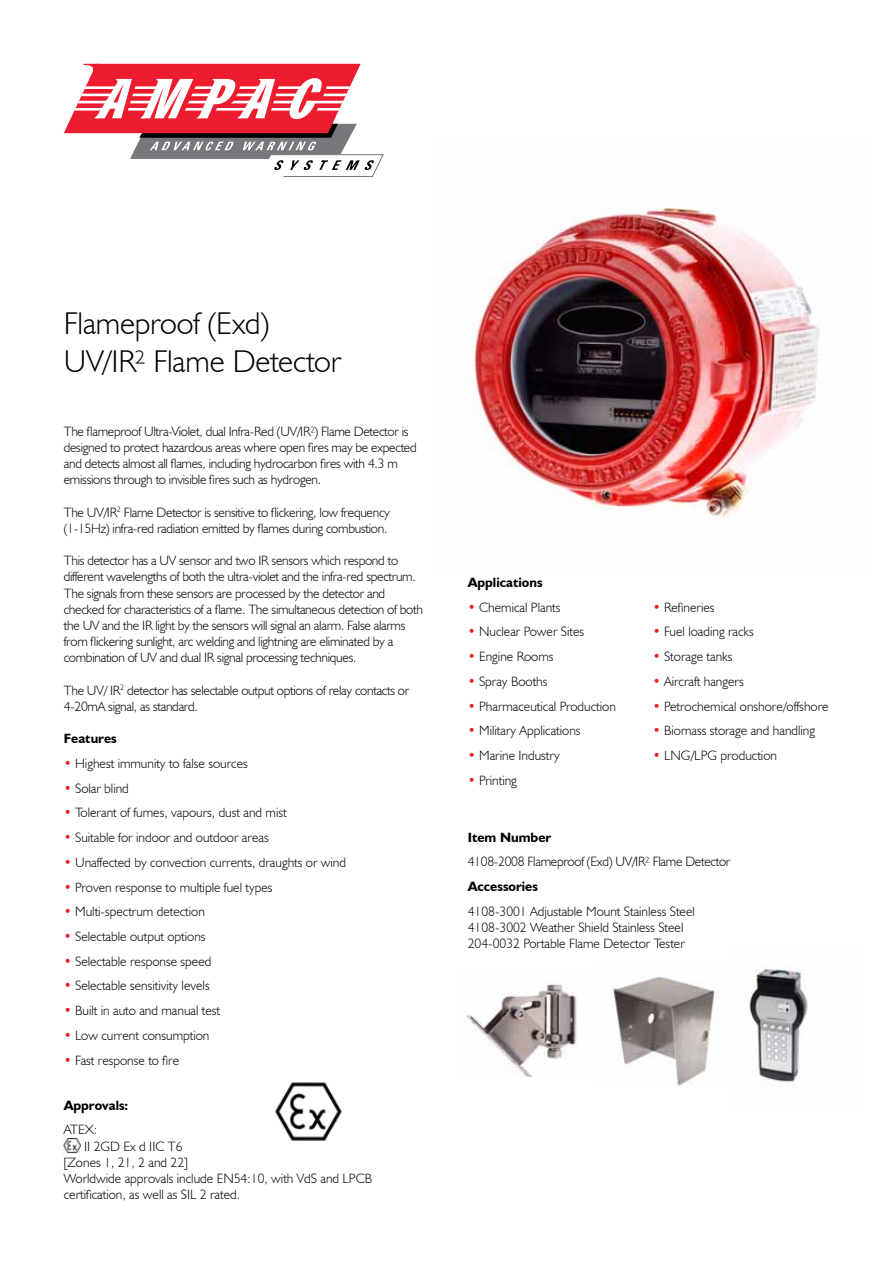
<style>
.page{position:relative;width:893px;height:1263px;background:#fff}
.page>*{position:absolute;margin:0;border:0;box-sizing:border-box;transform-origin:0 0}
.t1{font:300 31.5px/37.8px "Humanist 521 BT";letter-spacing:-.005em;color:#000}
.t2{font:300 13.5px/16.2px "Humanist 521 BT";letter-spacing:-.02em;color:#000}
.t3{font:300 13.5px/16.2px "Humanist 521 BT";color:#000}
.t4{font:700 13.5px "Humanist 521 BT";color:#000}
.s1{color:#ed1d24}
</style>
<div class="page">
<img style="left:469px;top:207px;width:350px;height:312px">
<svg style="left:64px;top:64px;width:320px;height:113px"></svg>
<img style="left:62px;top:1137px;width:19px;height:17px">
<img style="left:275px;top:1082px;width:67px;height:59px">
<img style="left:466px;top:983px;width:111px;height:93px">
<img style="left:607px;top:976px;width:108px;height:110px">
<img style="left:749px;top:966px;width:59px;height:116px">
<h1 class="t1" style="left:64px;top:304px;width:279px">Flameproof (Exd)<br>UV/IR² Flame Detector</h1>
<p class="t2" style="left:64px;top:423px;width:354px">The flameproof Ultra-Violet, dual Infra-Red (UV/IR²) Flame Detector is designed to protect hazardous areas where open fires may be expected and detects almost all flames, including hydrocarbon fires with 4.3 m emissions through to invisible fires such as hydrogen.</p>
<p class="t2" style="left:64px;top:504px;width:328px">The UV/IR<sup>2</sup> Flame Detector is sensitive to flickering, low frequency (1-15Hz) infra-red radiation emitted by flames during combustion.</p>
<p class="t2" style="left:64px;top:552px;width:361px">This detector has a UV sensor and two IR sensors which respond to different wavelengths of both the ultra-violet and the infra-red spectrum.<br>The signals from these sensors are processed by the detector and checked for characteristics of a flame. The simultaneous detection of both the UV and the IR light by the sensors will signal an alarm. False alarms from flickering sunlight, arc welding and lightning are eliminated by a combination of UV and dual IR signal processing techniques.</p>
<p class="t2" style="left:64px;top:682px;width:347px">The UV/ IR<sup>2</sup> detector has selectable output options of relay contacts or<br>4-20mA signal, as standard.</p>
<p class="t4" style="left:64px;top:730px;width:55px">Features</p>
<p class="t3" style="left:64px;top:755px;width:186px"><span class="s1">•</span> Highest immunity to false sources</p>
<p class="t3" style="left:64px;top:780px;width:67px"><span class="s1">•</span> Solar blind</p>
<p class="t3" style="left:64px;top:804px;width:224px"><span class="s1">•</span> Tolerant of fumes, vapours, dust and mist</p>
<p class="t3" style="left:64px;top:829px;width:206px"><span class="s1">•</span> Suitable for indoor and outdoor areas</p>
<p class="t3" style="left:64px;top:854px;width:284px"><span class="s1">•</span> Unaffected by convection currents, draughts or wind</p>
<p class="t3" style="left:64px;top:879px;width:210px"><span class="s1">•</span> Proven response to multiple fuel types</p>
<p class="t3" style="left:64px;top:903px;width:143px"><span class="s1">•</span> Multi-spectrum detection</p>
<p class="t3" style="left:64px;top:928px;width:143px"><span class="s1">•</span> Selectable output options</p>
<p class="t3" style="left:64px;top:953px;width:149px"><span class="s1">•</span> Selectable response speed</p>
<p class="t3" style="left:64px;top:977px;width:147px"><span class="s1">•</span> Selectable sensitivity levels</p>
<p class="t3" style="left:64px;top:1002px;width:158px"><span class="s1">•</span> Built in auto and manual test</p>
<p class="t3" style="left:64px;top:1027px;width:147px"><span class="s1">•</span> Low current consumption</p>
<p class="t3" style="left:64px;top:1051px;width:117px"><span class="s1">•</span> Fast response to fire</p>
<p class="t4" style="left:64px;top:1097px;width:66px">Approvals:</p>
<p class="t2" style="left:64px;top:1121px;width:35px">ATEX:</p>
<p class="t3" style="left:84px;top:1138px;width:100px">II 2GD Ex d IIC T6</p>
<p class="t3" style="left:64px;top:1154px;width:126px">[Zones 1, 21, 2 and 22]</p>
<p class="t3" style="left:64px;top:1170px;width:310px">Worldwide approvals include EN54:10, with VdS and LPCB</p>
<p class="t3" style="left:64px;top:1186px;width:178px">certification, as well as SIL 2 rated.</p>
<p class="t4" style="left:468px;top:574px;width:76px">Applications</p>
<p class="t3" style="left:468px;top:599px;width:94px"><span class="s1">•</span> Chemical Plants</p>
<p class="t3" style="left:468px;top:623px;width:118px"><span class="s1">•</span> Nuclear Power Sites</p>
<p class="t3" style="left:468px;top:648px;width:87px"><span class="s1">•</span> Engine Rooms</p>
<p class="t3" style="left:468px;top:673px;width:81px"><span class="s1">•</span> Spray Booths</p>
<p class="t3" style="left:468px;top:697px;width:150px"><span class="s1">•</span> Pharmaceutical Production</p>
<p class="t3" style="left:468px;top:722px;width:114px"><span class="s1">•</span> Military Applications</p>
<p class="t3" style="left:468px;top:747px;width:93px"><span class="s1">•</span> Marine Industry</p>
<p class="t3" style="left:468px;top:772px;width:51px"><span class="s1">•</span> Printing</p>
<p class="t3" style="left:653px;top:599px;width:63px"><span class="s1">•</span> Refineries</p>
<p class="t3" style="left:653px;top:623px;width:103px"><span class="s1">•</span> Fuel loading racks</p>
<p class="t3" style="left:653px;top:648px;width:81px"><span class="s1">•</span> Storage tanks</p>
<p class="t3" style="left:653px;top:673px;width:93px"><span class="s1">•</span> Aircraft hangers</p>
<p class="t3" style="left:653px;top:697px;width:177px"><span class="s1">•</span> Petrochemical onshore/offshore</p>
<p class="t3" style="left:653px;top:722px;width:164px"><span class="s1">•</span> Biomass storage and handling</p>
<p class="t3" style="left:653px;top:747px;width:126px"><span class="s1">•</span> LNG/LPG production</p>
<p class="t4" style="left:468px;top:829px;width:85px">Item Number</p>
<p class="t2" style="left:468px;top:853px;width:264px">4108-2008 Flameproof (Exd) UV/IR² Flame Detector</p>
<p class="t4" style="left:468px;top:878px;width:72px">Accessories</p>
<p class="t3" style="left:468px;top:903px;width:229px">4108-3001 Adjustable Mount Stainless Steel<br>4108-3002 Weather Shield Stainless Steel<br>204-0032 Portable Flame Detector Tester</p>
</div>
